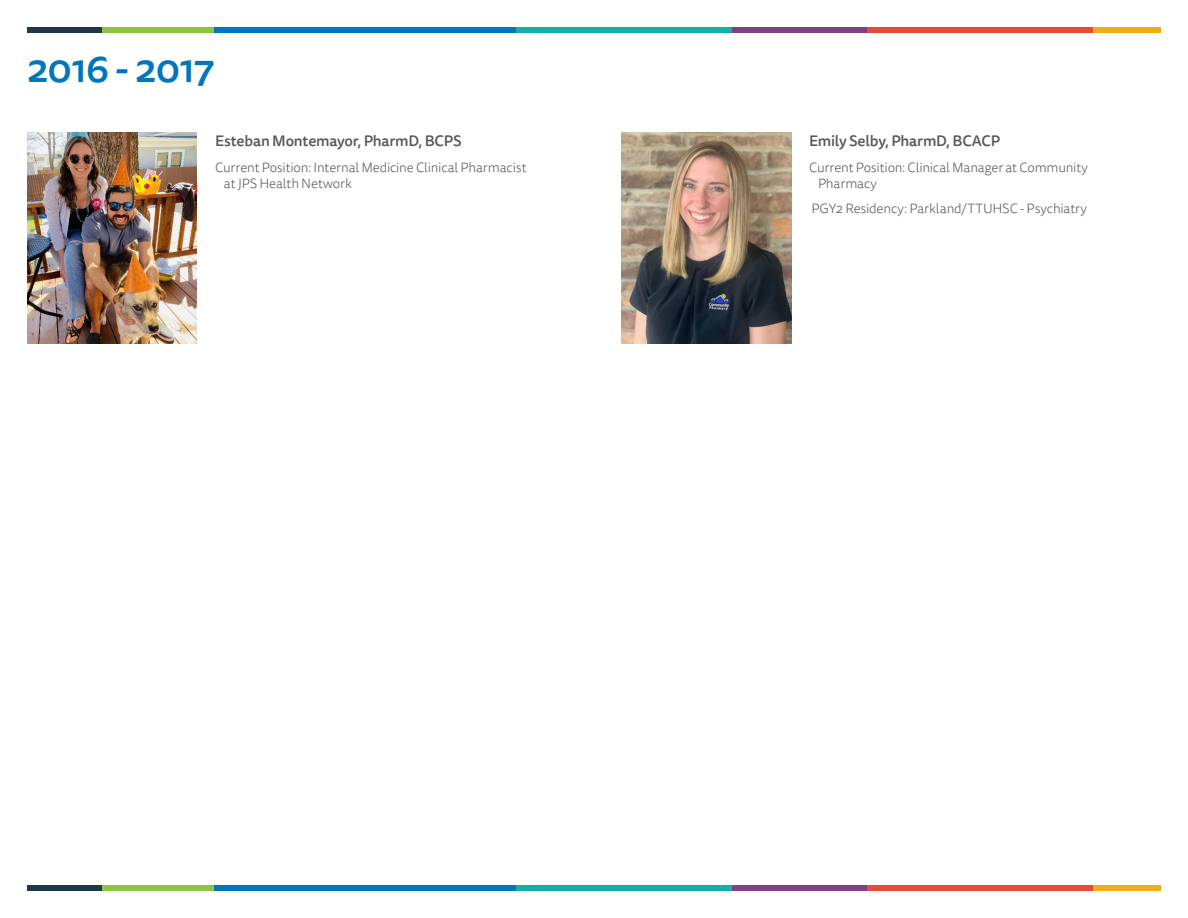
<style>
.page{position:relative;width:1188px;height:918px;background:#fff}
.page>*{position:absolute;margin:0;border:0;box-sizing:border-box;transform-origin:0 0}
.t1{font:500 39px "Tisa Sans OT";letter-spacing:-.03em;color:#0076be}
.Name{font:500 15px "Tisa Sans OT";letter-spacing:-.015em;color:#57585a}
.Bio{font:300 13.5px/16.2px "Tisa Sans OT";letter-spacing:-.015em;color:#57585a}
</style>
<div class="page">
<div style="left:27px;top:27px;width:76px;height:5px;background:#213646"></div>
<div style="left:214px;top:27px;width:302px;height:5px;background:#0076be"></div>
<div style="left:516px;top:27px;width:216px;height:5px;background:#12aea8"></div>
<div style="left:732px;top:27px;width:135px;height:5px;background:#7e4284"></div>
<div style="left:867px;top:27px;width:227px;height:5px;background:#e74b36"></div>
<div style="left:1094px;top:27px;width:67px;height:5px;background:#f0ac13"></div>
<div style="left:103px;top:27px;width:111px;height:5px;background:#8bc63e"></div>
<div style="left:27px;top:886px;width:76px;height:5px;background:#213646"></div>
<div style="left:214px;top:886px;width:302px;height:5px;background:#0076be"></div>
<div style="left:516px;top:886px;width:216px;height:5px;background:#12aea8"></div>
<div style="left:732px;top:886px;width:135px;height:5px;background:#7e4284"></div>
<div style="left:867px;top:886px;width:227px;height:5px;background:#e74b36"></div>
<div style="left:1094px;top:886px;width:67px;height:5px;background:#f0ac13"></div>
<div style="left:103px;top:886px;width:111px;height:5px;background:#8bc63e"></div>
<img style="left:27px;top:132px;width:169px;height:212px">
<img style="left:622px;top:132px;width:169px;height:212px">
<p class="t1" style="left:27px;top:45px;width:189px">2016 - 2017</p>
<p class="Name" style="left:215px;top:132px;width:248px">Esteban Montemayor, PharmD, BCPS</p>
<p class="Bio" style="left:224px;top:160px;width:304px;text-indent:-9px">Current Position: Internal Medicine Clinical Pharmacist at JPS Health Network</p>
<p class="Name" style="left:809px;top:132px;width:193px">Emily Selby, PharmD, BCACP</p>
<p class="Bio" style="left:818px;top:160px;width:271px;text-indent:-9px">Current Position: Clinical Manager at Community<br>Pharmacy</p>
<p class="Bio" style="left:812px;top:201px;width:277px">PGY2 Residency: Parkland/TTUHSC - Psychiatry</p>
</div>
